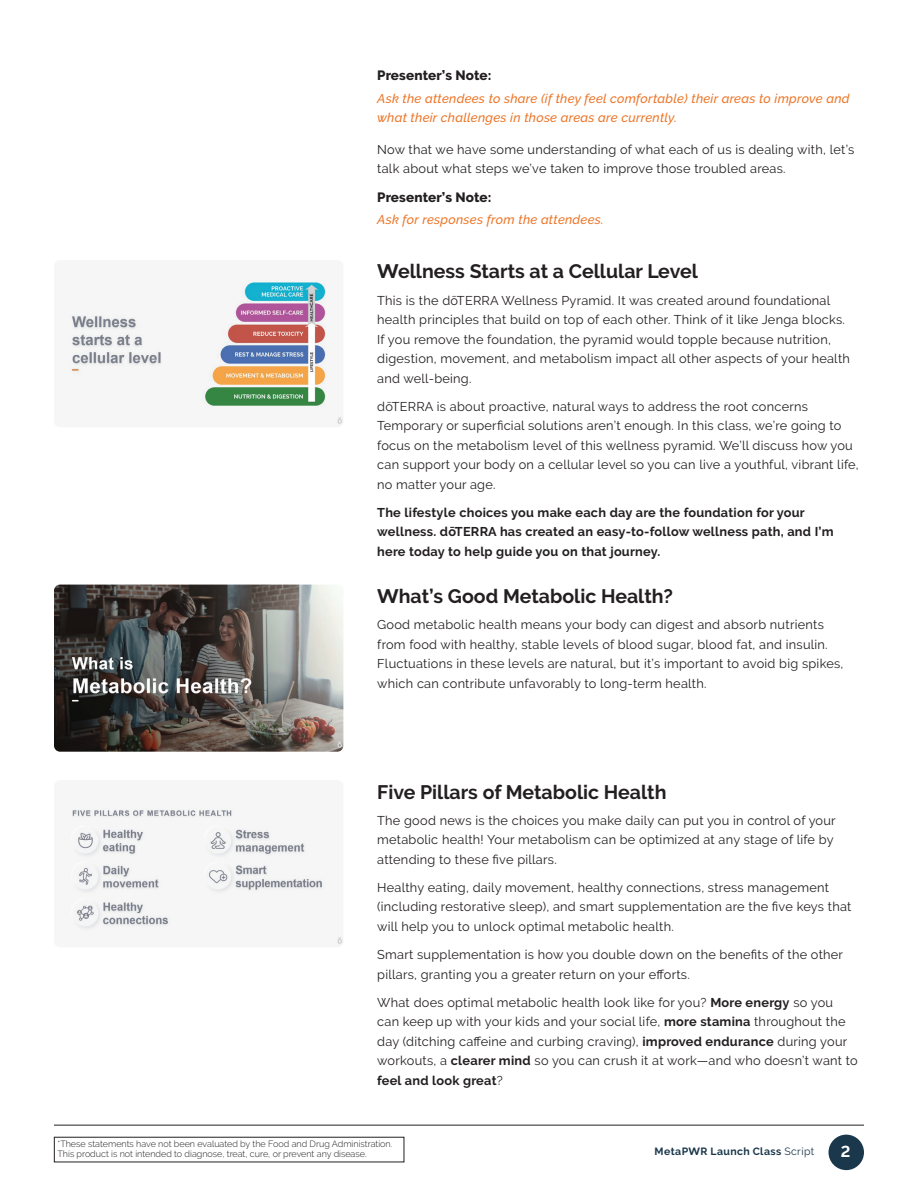
<style>
.page{position:relative;width:918px;height:1188px;background:#fff}
.page>*{position:absolute;margin:0;border:0;box-sizing:border-box;transform-origin:0 0}
.t1{font:700 19.5px "Raleway";color:#231f20}
.t2{font:700 15.75px "Raleway";color:#fff}
.t3{font:800 13.5px "Raleway";letter-spacing:.005em;color:#231f20}
.t4{font:12.75px/19.5px "Raleway";letter-spacing:.02em;color:#231f20}
.t5{font:700 12.75px/19.5px "Raleway";letter-spacing:.02em;color:#231f20}
.t6{font:italic 500 12.75px/19.5px "Raleway";letter-spacing:.02em;color:#ec7527}
.t7{font:700 10.5px "Raleway";letter-spacing:.04em;color:#1a374b}
.t8{font:300 9px/9.8px "Raleway";color:#231f20}
.s1{font-weight:700}
.s2{font-weight:400}
</style>
<div class="page">
<hr style="left:54px;top:1125px;width:810px;height:1px;background:#231f20">
<div style="left:829px;top:1135px;width:35px;height:35px;background:#1a374b;border-radius:50%"></div>
<img style="left:69px;top:280px;width:274px;height:146px">
<img style="left:54px;top:585px;width:289px;height:167px">
<img style="left:69px;top:808px;width:274px;height:138px">
<p class="t3" style="left:377px;top:68px;width:116px">Presenter’s Note:</p>
<p class="t6" style="left:377px;top:89px;width:474px">Ask the attendees to share (if they feel comfortable) their areas to improve and what their challenges in those areas are currently.</p>
<p class="t4" style="left:377px;top:140px;width:479px">Now that we have some understanding of what each of us is dealing with, let’s talk about what steps we’ve taken to improve those troubled areas.</p>
<p class="t3" style="left:377px;top:189px;width:116px">Presenter’s Note:</p>
<p class="t6" style="left:377px;top:210px;width:228px">Ask for responses from the attendees.</p>
<h1 class="t1" style="left:377px;top:260px;width:322px">Wellness Starts at a Cellular Level</h1>
<p class="t4" style="left:377px;top:290px;width:474px">This is the dōTERRA Wellness Pyramid. It was created around foundational health principles that build on top of each other. Think of it like Jenga blocks.<br>If you remove the foundation, the pyramid would topple because nutrition, digestion, movement, and metabolism impact all other aspects of your health and well-being.</p>
<p class="t4" style="left:377px;top:397px;width:483px">dōTERRA is about proactive, natural ways to address the root concerns Temporary or superficial solutions aren’t enough. In this class, we’re going to focus on the metabolism level of this wellness pyramid. We’ll discuss how you can support your body on a cellular level so you can live a youthful, vibrant life, no matter your age.</p>
<p class="t5" style="left:377px;top:503px;width:458px">The lifestyle choices you make each day are the foundation for your wellness. dōTERRA has created an easy-to-follow wellness path, and I’m here today to help guide you on that journey.</p>
<h1 class="t1" style="left:377px;top:585px;width:297px">What’s Good Metabolic Health?</h1>
<p class="t4" style="left:377px;top:615px;width:468px">Good metabolic health means your body can digest and absorb nutrients from food with healthy, stable levels of blood sugar, blood fat, and insulin.<br>Fluctuations in these levels are natural, but it’s important to avoid big spikes, which can contribute unfavorably to long-term health.</p>
<h1 class="t1" style="left:377px;top:781px;width:291px">Five Pillars of Metabolic Health</h1>
<p class="t4" style="left:377px;top:810px;width:460px">The good news is the choices you make daily can put you in control of your metabolic health! Your metabolism can be optimized at any stage of life by attending to these five pillars.</p>
<p class="t4" style="left:377px;top:878px;width:476px">Healthy eating, daily movement, healthy connections, stress management (including restorative sleep), and smart supplementation are the five keys that will help you to unlock optimal metabolic health.</p>
<p class="t4" style="left:377px;top:945px;width:467px">Smart supplementation is how you double down on the benefits of the other pillars, granting you a greater return on your efforts.</p>
<p class="t4" style="left:377px;top:992px;width:482px">What does optimal metabolic health look like for you? <span class="s1">More energy</span> so you can keep up with your kids and your social life, <span class="s1">more stamina</span> throughout the day (ditching caffeine and curbing craving), <span class="s1">improved endurance</span> during your workouts, a <span class="s1">clearer mind</span> so you can crush it at work—and who doesn’t want to <span class="s1">feel and look great</span>?</p>
<p class="t8" style="left:58px;top:1139px;width:336px">*These statements have not been evaluated by the Food and Drug Administration.<br>This product is not intended to diagnose, treat, cure, or prevent any disease.</p>
<p class="t7" style="left:655px;top:1145px;width:161px">MetaPWR Launch Class <span class="s2">Script</span></p>
<p class="t2" style="left:841px;top:1143px;width:11px">2</p>
</div>
